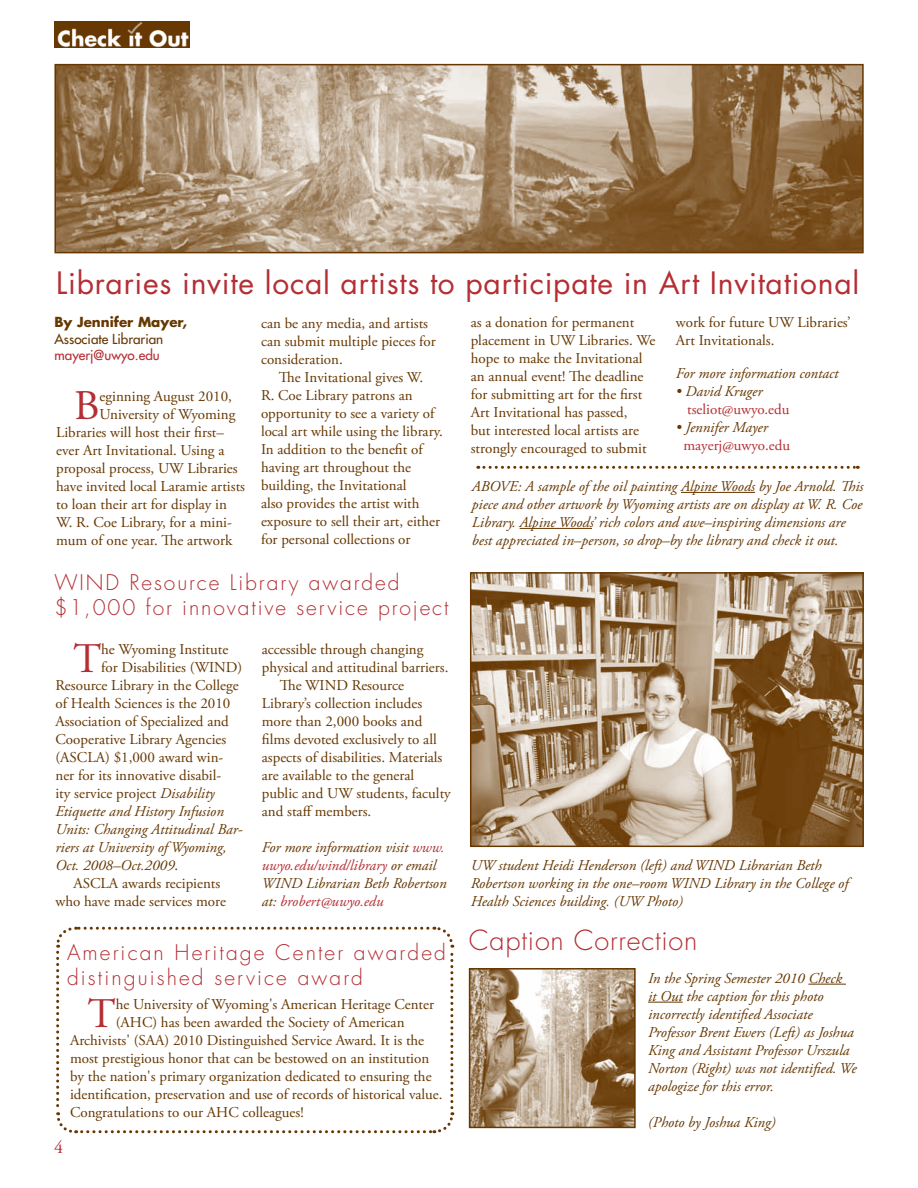
<style>
.page{position:relative;width:918px;height:1188px;background:#fff}
.page>*{position:absolute;margin:0;border:0;box-sizing:border-box;transform-origin:0 0}
.t1{font:42.15px "Adobe Garamond Pro";color:#b42e34}
.t2{font:30px "Futura";letter-spacing:.025em;color:#b42e34}
.t3{font:300 27px "Futura";letter-spacing:.03em;color:#b42e34}
.t4{font:300 21px/25.2px "Futura";letter-spacing:.1em;color:#b42e34}
.t5{font:18px "Adobe Garamond Pro";color:#b42e34}
.t6{font:15px/18px "Adobe Garamond Pro";color:#663700}
.t7{font:italic 15px/18px "Adobe Garamond Pro";color:#663700}
.t8{font:15px "Adobe Garamond Pro";color:#b42e34}
.t9{font:13.5px "Futura";color:#663700}
.t10{font:700 13.5px "Futura";color:#663700}
.t11{font:13.5px "Futura";color:#b42e34}
.s1{color:#b42e34}
.s2{font-style:italic}
.s3{font-style:normal}
</style>
<div class="page">
<img style="left:54px;top:21px;width:135px;height:27px">
<img style="left:57px;top:67px;width:804px;height:183px">
<div style="left:54px;top:64px;width:810px;height:189px;border:2px solid #663700"></div>
<hr style="left:681px;top:492px;width:74px;height:1px;background:#663700">
<hr style="left:520px;top:528px;width:72px;height:1px;background:#663700">
<svg style="left:478px;top:466px;width:380px;height:3px"></svg>
<svg style="left:56px;top:926px;width:399px;height:208px"></svg>
<img style="left:473px;top:575px;width:388px;height:269px">
<div style="left:470px;top:572px;width:394px;height:275px;border:2px solid #663700"></div>
<img style="left:472px;top:971px;width:161px;height:154px">
<div style="left:469px;top:968px;width:167px;height:160px;border:2px solid #663700"></div>
<hr style="left:808px;top:984px;width:38px;height:1px;background:#663700">
<hr style="left:648px;top:1002px;width:35px;height:1px;background:#663700">
<h2 class="t2" style="left:56px;top:263px;width:805px">Libraries invite local artists to participate in Art Invitational</h2>
<p class="t10" style="left:54px;top:313px;width:134px">By Jennifer Mayer,</p>
<p class="t9" style="left:54px;top:330px;width:110px">Associate Librarian</p>
<p class="t11" style="left:54px;top:346px;width:107px">mayerj@uwyo.edu</p>
<h1 class="t1" style="left:74px;top:380px;width:27px">B</h1>
<p class="t6" style="left:100px;top:388px;width:134px">eginning August 2010,</p>
<p class="t6" style="left:100px;top:406px;width:137px">University of Wyoming</p>
<p class="t6" style="left:56px;top:424px;width:169px">Libraries will host their first–</p>
<p class="t6" style="left:56px;top:442px;width:170px">ever Art Invitational. Using a</p>
<p class="t6" style="left:56px;top:460px;width:183px">proposal process, UW Libraries</p>
<p class="t6" style="left:56px;top:478px;width:190px">have invited local Laramie artists</p>
<p class="t6" style="left:56px;top:496px;width:172px">to loan their art for display in</p>
<p class="t6" style="left:56px;top:514px;width:177px">W. R. Coe Library, for a mini-</p>
<p class="t6" style="left:56px;top:532px;width:178px">mum of one year. The artwork</p>
<p class="t6" style="left:261px;top:315px;width:176px">can be any media, and artists can submit multiple pieces for consideration.</p>
<p class="t6" style="left:261px;top:369px;width:184px;text-indent:18px">The Invitational gives W.<br>R. Coe Library patrons an opportunity to see a variety of local art while using the library.<br>In addition to the benefit of having art throughout the building, the Invitational<br>also provides the artist with exposure to sell their art, either for personal collections or</p>
<h3 class="t4" style="left:54px;top:570px;width:396px">WIND Resource Library awarded $1,000 for innovative service project</h3>
<p class="t6" style="left:262px;top:641px;width:163px">accessible through changing</p>
<p class="t6" style="left:262px;top:659px;width:188px">physical and attitudinal barriers.</p>
<p class="t6" style="left:280px;top:677px;width:126px">The WIND Resource</p>
<p class="t6" style="left:262px;top:695px;width:162px">Library’s collection includes</p>
<p class="t6" style="left:262px;top:713px;width:162px">more than 2,000 books and</p>
<p class="t6" style="left:262px;top:731px;width:176px">films devoted exclusively to all</p>
<p class="t6" style="left:262px;top:749px;width:182px">aspects of disabilities. Materials</p>
<p class="t6" style="left:262px;top:767px;width:154px">are available to the general</p>
<p class="t6" style="left:262px;top:785px;width:191px">public and UW students, faculty</p>
<p class="t6" style="left:262px;top:803px;width:111px">and staff members.</p>
<p class="t7" style="left:262px;top:838px;width:186px">For more information visit <span class="s1">www. uwyo.edu/wind/library</span> or email<br>WIND Librarian Beth Robertson at: <span class="s1">brobert@uwyo.edu</span></p>
<h1 class="t1" style="left:73px;top:633px;width:29px">T</h1>
<p class="t6" style="left:101px;top:641px;width:129px">he Wyoming Institute</p>
<p class="t6" style="left:101px;top:659px;width:143px">for Disabilities (WIND)</p>
<p class="t6" style="left:55px;top:677px;width:185px">Resource Library in the College</p>
<p class="t6" style="left:55px;top:695px;width:177px">of Health Sciences is the 2010</p>
<p class="t6" style="left:55px;top:713px;width:175px">Association of Specialized and</p>
<p class="t6" style="left:55px;top:731px;width:172px">Cooperative Library Agencies</p>
<p class="t6" style="left:55px;top:749px;width:169px">(ASCLA) $1,000 award win-</p>
<p class="t6" style="left:55px;top:767px;width:167px">ner for its innovative disabil-</p>
<p class="t6" style="left:55px;top:785px;width:161px">ity service project <span class="s2">Disability</span></p>
<p class="t7" style="left:55px;top:802px;width:170px">Etiquette and History Infusion</p>
<p class="t7" style="left:55px;top:820px;width:189px">Units: Changing Attitudinal Bar-</p>
<p class="t7" style="left:55px;top:838px;width:173px">riers at University of Wyoming,</p>
<p class="t7" style="left:55px;top:856px;width:124px">Oct. 2008–Oct.2009<span class="s3">.</span></p>
<p class="t6" style="left:73px;top:875px;width:149px">ASCLA awards recipients</p>
<p class="t6" style="left:55px;top:893px;width:172px">who have made services more</p>
<h3 class="t4" style="left:67px;top:940px;width:380px">American Heritage Center awarded distinguished service award</h3>
<h1 class="t1" style="left:88px;top:989px;width:29px">T</h1>
<p class="t6" style="left:116px;top:996px;width:320px">he University of Wyoming's American Heritage Center</p>
<p class="t6" style="left:116px;top:1014px;width:290px">(AHC) has been awarded the Society of American</p>
<p class="t6" style="left:70px;top:1032px;width:356px">Archivists' (SAA) 2010 Distinguished Service Award. It is the</p>
<p class="t6" style="left:70px;top:1050px;width:361px">most prestigious honor that can be bestowed on an institution</p>
<p class="t6" style="left:70px;top:1068px;width:363px">by the nation's primary organization dedicated to ensuring the</p>
<p class="t6" style="left:70px;top:1086px;width:374px">identification, preservation and use of records of historical value.</p>
<p class="t6" style="left:70px;top:1104px;width:235px">Congratulations to our AHC colleagues!</p>
<p class="t5" style="left:54px;top:1137px;width:10px">4</p>
<p class="t6" style="left:471px;top:314px;width:186px">as a donation for permanent placement in UW Libraries. We hope to make the Invitational an annual event! The deadline for submitting art for the first<br>Art Invitational has passed,<br>but interested local artists are strongly encouraged to submit</p>
<p class="t6" style="left:676px;top:314px;width:176px">work for future UW Libraries’<br>Art Invitationals.</p>
<p class="t7" style="left:676px;top:365px;width:164px">For more information contact</p>
<p class="t7" style="left:676px;top:383px;width:88px">• David Kruger</p>
<p class="t8" style="left:687px;top:401px;width:104px">tseliot@uwyo.edu</p>
<p class="t7" style="left:676px;top:419px;width:93px">• Jennifer Mayer</p>
<p class="t8" style="left:683px;top:437px;width:108px">mayerj@uwyo.edu</p>
<p class="t7" style="left:472px;top:478px;width:393px">ABOVE: A sample of the oil painting Alpine Woods by Joe Arnold. This piece and other artwork by Wyoming artists are on display at W. R. Coe Library. Alpine Woods’ rich colors and awe–inspiring dimensions are best appreciated in–person, so drop–by the library and check it out.</p>
<p class="t7" style="left:471px;top:857px;width:379px">UW student Heidi Henderson (left) and WIND Librarian Beth<br>Robertson working in the one–room WIND Library in the College of<br>Health Sciences building. (UW Photo)</p>
<h3 class="t3" style="left:469px;top:923px;width:230px">Caption Correction</h3>
<p class="t7" style="left:648px;top:969px;width:210px">In the Spring Semester 2010 Check<br>it Out the caption for this photo incorrectly identified Associate Professor Brent Ewers (Left) as Joshua King and Assistant Professor Urszula Norton (Right) was not identified. We apologize for this error.</p>
<p class="t7" style="left:648px;top:1113px;width:129px">(Photo by Joshua King)</p>
</div>
